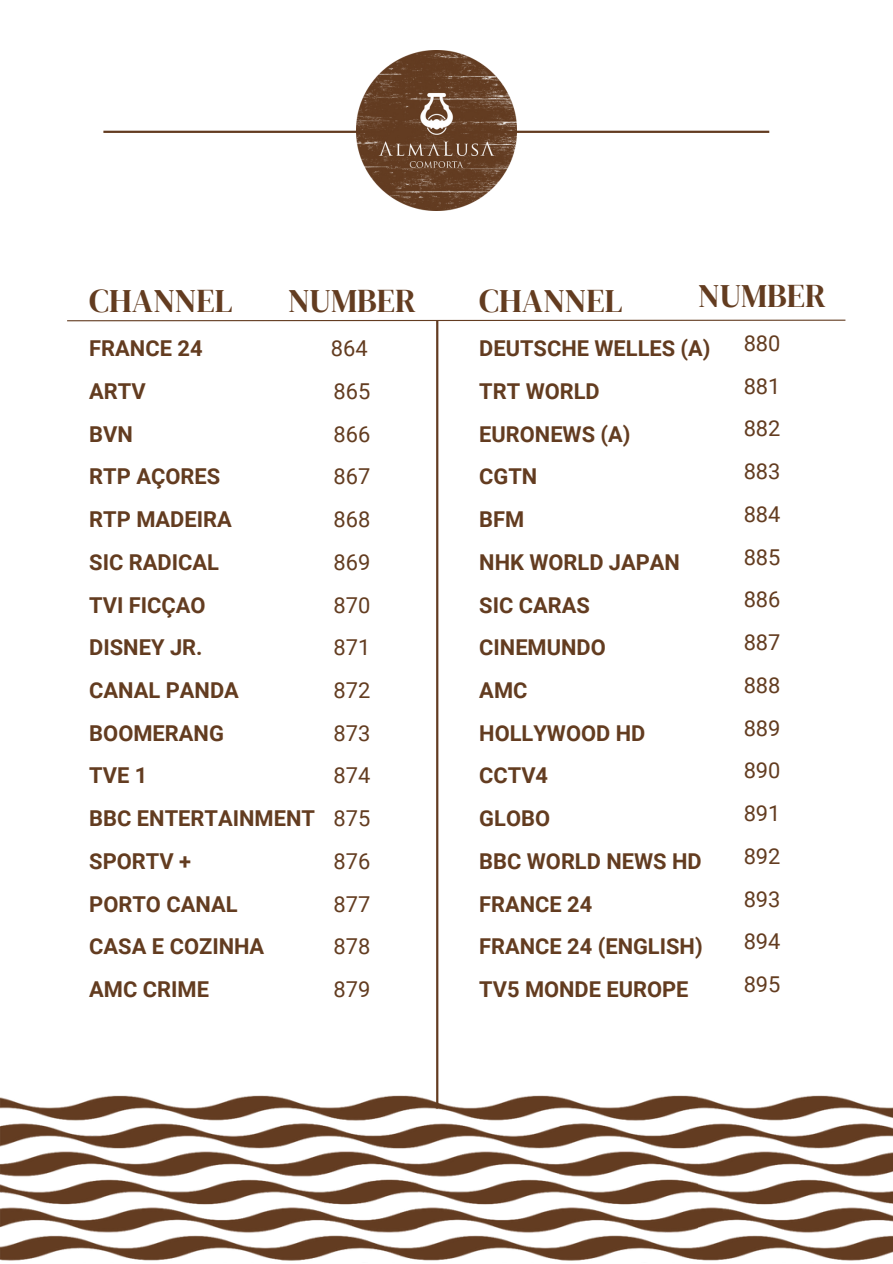
<style>
.page{position:relative;width:893px;height:1264px;background:#fff}
.page>*{position:absolute;margin:0;border:0;box-sizing:border-box;transform-origin:0 0}
.t1{font:33px "DM Serif Display";color:#633c20}
.t2{font:700 21.9px "Roboto";color:#633c20}
.t3{font:21.9px "Roboto";color:#633c20}
</style>
<div class="page">
<hr style="left:103px;top:131px;width:666px;height:2px;background:#633c21">
<svg style="left:67px;top:319px;width:779px;height:3px"></svg>
<img style="left:356px;top:51px;width:160px;height:160px">
<hr style="left:436px;top:320px;width:2px;height:788px;background:#633c21">
<img style="left:0;top:1094px;width:892px;height:167px">
<p class="t1" style="left:89px;top:278px;width:145px">CHANNEL</p>
<p class="t2" style="left:89px;top:336px;width:115px">FRANCE 24</p>
<p class="t2" style="left:89px;top:378px;width:58px">ARTV</p>
<p class="t2" style="left:89px;top:421px;width:45px">BVN</p>
<p class="t2" style="left:89px;top:464px;width:132px">RTP AÇORES</p>
<p class="t2" style="left:89px;top:506px;width:144px">RTP MADEIRA</p>
<p class="t2" style="left:89px;top:549px;width:131px">SIC RADICAL</p>
<p class="t2" style="left:89px;top:592px;width:118px">TVI FICÇAO</p>
<p class="t2" style="left:89px;top:635px;width:115px">DISNEY JR.</p>
<p class="t2" style="left:89px;top:677px;width:151px">CANAL PANDA</p>
<p class="t2" style="left:89px;top:720px;width:136px">BOOMERANG</p>
<p class="t2" style="left:89px;top:763px;width:60px">TVE 1</p>
<p class="t2" style="left:89px;top:805px;width:227px">BBC ENTERTAINMENT</p>
<p class="t2" style="left:89px;top:848px;width:103px">SPORTV +</p>
<p class="t2" style="left:89px;top:891px;width:150px">PORTO CANAL</p>
<p class="t2" style="left:89px;top:934px;width:176px">CASA E COZINHA</p>
<p class="t2" style="left:89px;top:976px;width:121px">AMC CRIME</p>
<p class="t1" style="left:288px;top:278px;width:129px">NUMBER</p>
<p class="t3" style="left:331px;top:336px;width:38px">864</p>
<p class="t3" style="left:333px;top:378px;width:38px">865</p>
<p class="t3" style="left:333px;top:421px;width:38px">866</p>
<p class="t3" style="left:333px;top:464px;width:38px">867</p>
<p class="t3" style="left:333px;top:506px;width:38px">868</p>
<p class="t3" style="left:333px;top:549px;width:38px">869</p>
<p class="t3" style="left:333px;top:592px;width:38px">870</p>
<p class="t3" style="left:333px;top:635px;width:38px">871</p>
<p class="t3" style="left:333px;top:677px;width:38px">872</p>
<p class="t3" style="left:333px;top:720px;width:38px">873</p>
<p class="t3" style="left:333px;top:763px;width:38px">874</p>
<p class="t3" style="left:333px;top:805px;width:38px">875</p>
<p class="t3" style="left:333px;top:848px;width:38px">876</p>
<p class="t3" style="left:333px;top:891px;width:38px">877</p>
<p class="t3" style="left:333px;top:934px;width:38px">878</p>
<p class="t3" style="left:333px;top:976px;width:38px">879</p>
<p class="t1" style="left:698px;top:273px;width:129px">NUMBER</p>
<p class="t3" style="left:743px;top:331px;width:38px">880</p>
<p class="t3" style="left:743px;top:373px;width:38px">881</p>
<p class="t3" style="left:743px;top:416px;width:38px">882</p>
<p class="t3" style="left:743px;top:459px;width:38px">883</p>
<p class="t3" style="left:743px;top:501px;width:38px">884</p>
<p class="t3" style="left:743px;top:544px;width:38px">885</p>
<p class="t3" style="left:743px;top:587px;width:38px">886</p>
<p class="t3" style="left:743px;top:630px;width:38px">887</p>
<p class="t3" style="left:743px;top:672px;width:38px">888</p>
<p class="t3" style="left:743px;top:715px;width:38px">889</p>
<p class="t3" style="left:743px;top:758px;width:38px">890</p>
<p class="t3" style="left:743px;top:800px;width:38px">891</p>
<p class="t3" style="left:743px;top:843px;width:38px">892</p>
<p class="t3" style="left:743px;top:886px;width:38px">893</p>
<p class="t3" style="left:743px;top:929px;width:38px">894</p>
<p class="t3" style="left:743px;top:971px;width:38px">895</p>
<p class="t1" style="left:479px;top:278px;width:145px">CHANNEL</p>
<p class="t2" style="left:479px;top:336px;width:233px">DEUTSCHE WELLES (A)</p>
<p class="t2" style="left:479px;top:378px;width:122px">TRT WORLD</p>
<p class="t2" style="left:479px;top:421px;width:153px">EURONEWS (A)</p>
<p class="t2" style="left:479px;top:464px;width:60px">CGTN</p>
<p class="t2" style="left:479px;top:506px;width:46px">BFM</p>
<p class="t2" style="left:479px;top:549px;width:202px">NHK WORLD JAPAN</p>
<p class="t2" style="left:479px;top:592px;width:112px">SIC CARAS</p>
<p class="t2" style="left:479px;top:635px;width:128px">CINEMUNDO</p>
<p class="t2" style="left:479px;top:677px;width:50px">AMC</p>
<p class="t2" style="left:479px;top:720px;width:167px">HOLLYWOOD HD</p>
<p class="t2" style="left:479px;top:763px;width:70px">CCTV4</p>
<p class="t2" style="left:479px;top:805px;width:72px">GLOBO</p>
<p class="t2" style="left:479px;top:848px;width:224px">BBC WORLD NEWS HD</p>
<p class="t2" style="left:479px;top:891px;width:114px">FRANCE 24</p>
<p class="t2" style="left:479px;top:934px;width:225px">FRANCE 24 (ENGLISH)</p>
<p class="t2" style="left:479px;top:976px;width:211px">TV5 MONDE EUROPE</p>
</div>
